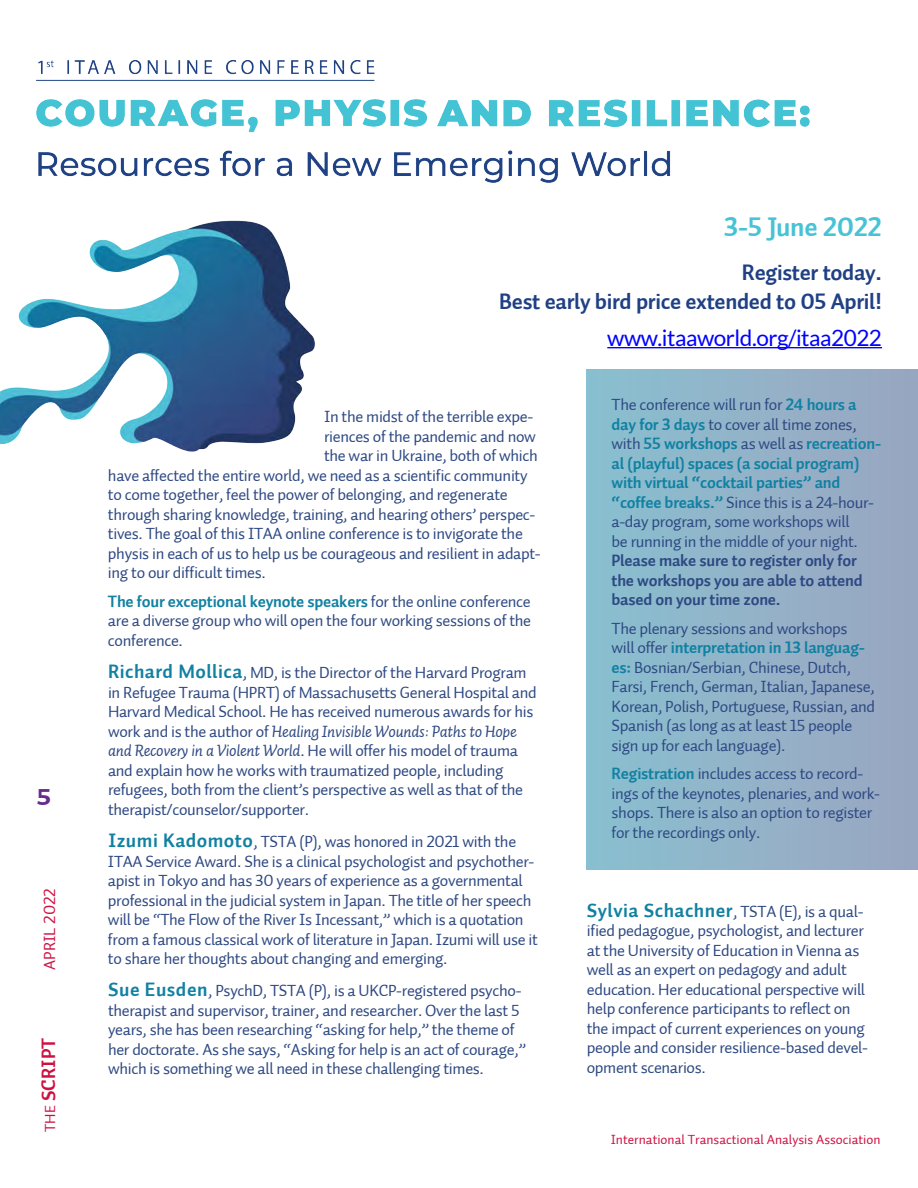
<style>
.page{position:relative;width:918px;height:1188px;background:#fff}
.page>*{position:absolute;margin:0;border:0;box-sizing:border-box;transform-origin:0 0}
.t1{font:30px "Auto 3 Bold Sm Cp";color:#662d8e}
.basic_body_text{font:27px "Auto 2 Bold LF";letter-spacing:-.015em;color:#46c3d4}
.basic_body_text-2{font:22.5px/28.5px "Auto 2 Bold LF";letter-spacing:-.015em;color:#1f4083;text-align:right}
.basic_body_text-3{font:22.5px "Lato";letter-spacing:-.02em;color:#00f}
.footer_date{font:700 19.5px "Auto 2";color:#cd1141}
.basic_body_text-4{font:16.5px/19.5px "Auto 2 Regular LF";letter-spacing:-.02em;color:#2e4982}
.footer_date-2{font:16.5px "Auto 2 Regular LF";color:#cd1141}
.t2{font:13.5px "Auto 2 Regular LF";color:#cd1141}
.s1{font-family:"Auto 2 Regular LF";font-weight:400;font-size:15px}
.s2{font-family:"Auto 2 Bold LF";color:#1181a2}
.s3{font-family:"Auto 2 Bold LF";font-size:19.5px;color:#1181a2}
.s4{font-family:"Auto 2 Italic LF"}
.s5{font-family:"Auto 2 Bold LF"}
</style>
<div class="page">
<hr style="left:607px;top:347px;width:275px;height:1px;background:#00f">
<div style="left:587px;top:369px;width:331px;height:500px;background:#93b3c8"></div>
<img style="left:36px;top:60px;width:774px;height:122px">
<img style="left:0;top:220px;width:315px;height:232px">
<h1 class="t1" style="left:36px;top:777px;width:17px">5</h1>
<p class="footer_date-2" style="left:39px;top:970px;width:83px;rotate:-90deg">APRIL 2022</p>
<p class="footer_date" style="left:36px;top:1132px;width:96px;rotate:-90deg"><span class="s1">THE</span> SCRIPT</p>
<p class="basic_body_text" style="left:724px;top:209px;width:159px">3-5 June 2022</p>
<p class="basic_body_text-2" style="left:499px;top:259px;width:384px">Register today.<br>Best early bird price extended to 05 April!</p>
<p class="basic_body_text-3" style="left:607px;top:325px;width:276px">www.itaaworld.org/itaa2022</p>
<p class="basic_body_text-4" style="left:324px;top:407px;width:211px">In the midst of the terrible expe-</p>
<p class="basic_body_text-4" style="left:324px;top:427px;width:214px">riences of the pandemic and now</p>
<p class="basic_body_text-4" style="left:324px;top:446px;width:215px">the war in Ukraine, both of which</p>
<p class="basic_body_text-4" style="left:108px;top:466px;width:421px">have affected the entire world, we need as a scientific community</p>
<p class="basic_body_text-4" style="left:108px;top:485px;width:401px">to come together, feel the power of belonging, and regenerate</p>
<p class="basic_body_text-4" style="left:108px;top:505px;width:429px">through sharing knowledge, training, and hearing others’ perspec-</p>
<p class="basic_body_text-4" style="left:108px;top:524px;width:416px">tives. The goal of this ITAA online conference is to invigorate the</p>
<p class="basic_body_text-4" style="left:108px;top:544px;width:434px">physis in each of us to help us be courageous and resilient in adapt-</p>
<p class="basic_body_text-4" style="left:108px;top:563px;width:159px">ing to our difficult times.</p>
<p class="basic_body_text-4" style="left:108px;top:592px;width:425px;text-align:justify"><span class="s2">The four exceptional keynote speakers</span> for the online conference are a diverse group who will open the four working sessions of the conference.</p>
<p class="basic_body_text-4" style="left:108px;top:663px;width:430px"><span class="s3">Richard Mollica</span>, MD, is the Director of the Harvard Program in Refugee Trauma (HPRT) of Massachusetts General Hospital and Harvard Medical School. He has received numerous awards for his work and is the author of <span class="s4">Healing Invisible Wounds: Paths to Hope and Recovery in a Violent World</span>. He will offer his model of trauma and explain how he works with traumatized people, including refugees, both from the client’s perspective as well as that of the therapist/counselor/supporter.</p>
<p class="basic_body_text-4" style="left:108px;top:832px;width:431px"><span class="s3">Izumi Kadomoto</span>, TSTA (P), was honored in 2021 with the ITAA Service Award. She is a clinical psychologist and psychother&shy;apist in Tokyo and has 30 years of experience as a governmental professional in the judicial system in Japan. The title of her speech will be “The Flow of the River Is Incessant,” which is a quotation from a famous classical work of literature in Japan. Izumi will use it to share her thoughts about changing and emerging.</p>
<p class="basic_body_text-4" style="left:108px;top:981px;width:420px"><span class="s3">Sue Eusden</span>, PsychD, TSTA (P), is a UKCP-registered psycho&shy;therapist and supervisor, trainer, and researcher. Over the last 5 years, she has been researching “asking for help,” the theme of her doctorate. As she says, “Asking for help is an act of courage,” which is something we all need in these challenging times.</p>
<p class="basic_body_text-4" style="left:612px;top:395px;width:271px">The conference will run for <span class="s2">24 hours a day for 3 days</span> to cover all time zones, with <span class="s2">55 workshops</span> as well as <span class="s2">recreation&shy;al (playful) spaces (a social program) with virtual “cocktail parties” and “coffee breaks.”</span> Since this is a 24-hour&shy;a-day program, some workshops will<br>be running in the middle of your night.<br><span class="s5">Please make sure to register only for the workshops you are able to attend based on your time zone.</span></p>
<p class="basic_body_text-4" style="left:612px;top:619px;width:265px">The plenary sessions and workshops<br>will offer <span class="s2">interpretation in 13 languag&shy;es:</span> Bosnian/Serbian, Chinese, Dutch, Farsi, French, German, Italian, Japanese, Korean, Polish, Portuguese, Russian, and Spanish (as long as at least 15 people sign up for each language).</p>
<p class="basic_body_text-4" style="left:612px;top:764px;width:270px"><span class="s2">Registration</span> includes access to record&shy;ings of the keynotes, plenaries, and work&shy;shops. There is also an option to register for the recordings only.</p>
<p class="basic_body_text-4" style="left:587px;top:902px;width:283px"><span class="s3">Sylvia Schachner</span>, TSTA (E), is a qual&shy;ified pedagogue, psychologist, and lecturer at the University of Education in Vienna as well as an expert on pedagogy and adult education. Her educational perspective will help conference participants to reflect on the impact of current experiences on young people and consider resilience-based devel&shy;opment scenarios.</p>
<p class="t2" style="left:611px;top:1131px;width:271px">International Transactional Analysis Association</p>
</div>
